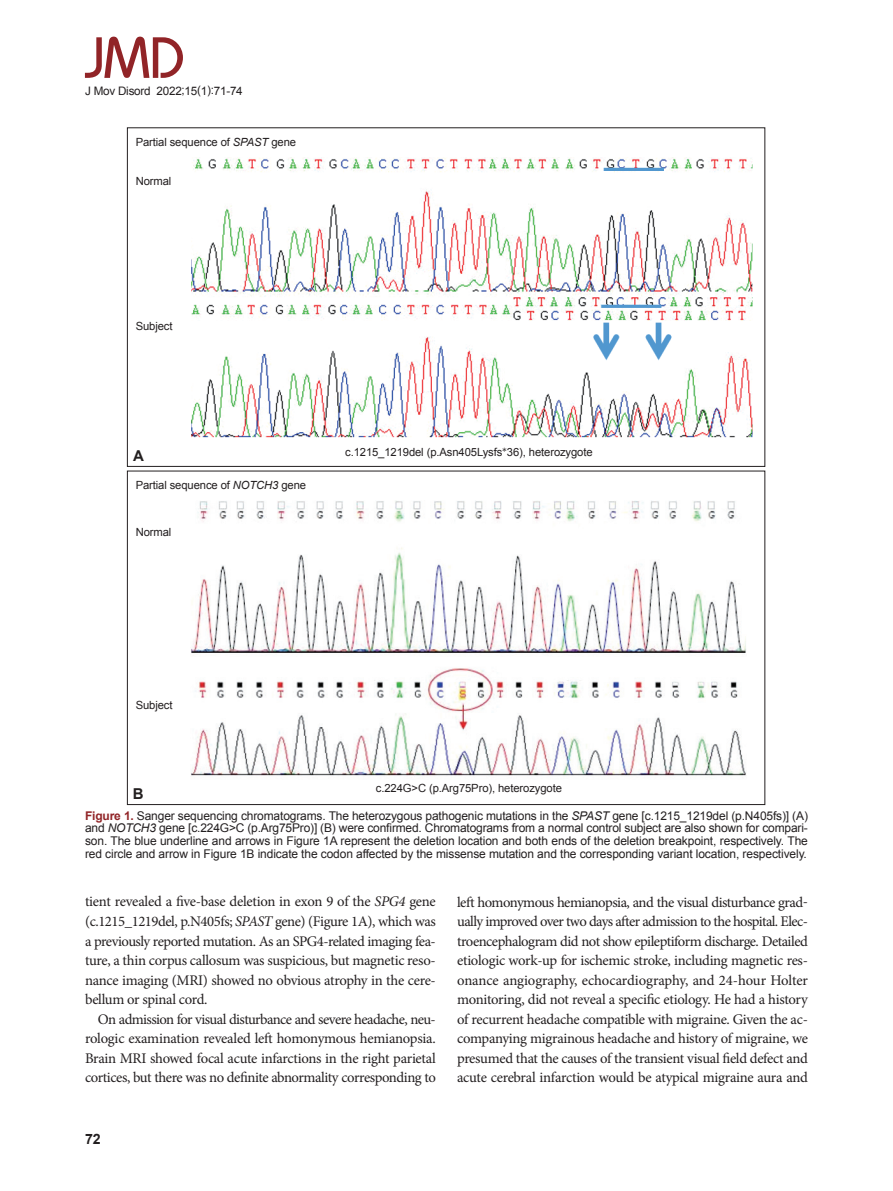
<style>
.page{position:relative;width:893px;height:1191px;background:#fff}
.page>*{position:absolute;margin:0;border:0;box-sizing:border-box;transform-origin:0 0}
.t1{font:500 57.9px "Bauhaus Std";color:#912427}
.t2{font:700 15px "Arial";color:#231f20}
.t3{font:14.7px/19.5px "Minion Pro";letter-spacing:-.025em;color:#231f20;text-align:justify}
.t4{font:700 14.25px "Arial";color:#231f20}
.t5{font:12px/12.8px "Arial";letter-spacing:-.01em;color:#231f20;text-align:justify}
.t6{font:11.7px "Arial";letter-spacing:-.02em;color:#231f20}
.t7{font:11.25px "Arial";letter-spacing:-.01em;color:#231f20}
.s1{font-style:italic}
.s2{font-family:"Century Gothic"}
.s3{font-weight:700;color:#912427}
</style>
<div class="page">
<img style="left:191px;top:157px;width:562px;height:281px">
<img style="left:191px;top:501px;width:555px;height:275px">
<h1 class="t1" style="left:85px;top:23px;width:101px">JMD</h1>
<p class="t6" style="left:85px;top:83px;width:159px">J Mov Disord 2022;15(1):71-74</p>
<p class="t7" style="left:136px;top:134px;width:162px">Partial sequence of <span class="s1">SPAST</span> gene</p>
<p class="t7" style="left:136px;top:174px;width:37px">Normal</p>
<p class="t7" style="left:136px;top:319px;width:38px">Subject</p>
<p class="t2" style="left:133px;top:446px;width:12px">A</p>
<p class="t7" style="left:136px;top:478px;width:172px">Partial sequence of <span class="s1">NOTCH3</span> gene</p>
<p class="t7" style="left:136px;top:524px;width:37px">Normal</p>
<p class="t7" style="left:345px;top:444px;width:249px">c.1215_1219del (p.Asn405Lysfs<span class="s2">*</span>36), heterozygote</p>
<p class="t7" style="left:136px;top:698px;width:38px">Subject</p>
<p class="t7" style="left:376px;top:781px;width:187px">c.224G&gt;C (p.Arg75Pro), heterozygote</p>
<p class="t2" style="left:133px;top:784px;width:12px">B</p>
<p class="t5" style="left:85px;top:809px;width:724px"><span class="s3">Figure 1.</span> Sanger sequencing chromatograms. The heterozygous pathogenic mutations in the <span class="s1">SPAST</span> gene [c.1215_1219del (p.N405fs)] (A) and <span class="s1">NOTCH3</span> gene [c.224G&gt;C (p.Arg75Pro)] (B) were confirmed. Chromatograms from a normal control subject are also shown for compari&shy;son. The blue underline and arrows in Figure 1A represent the deletion location and both ends of the deletion breakpoint, respectively. The red circle and arrow in Figure 1B indicate the codon affected by the missense mutation and the corresponding variant location, respectively.</p>
<p class="t3" style="left:85px;top:892px;width:352px">tient revealed a five-base deletion in exon 9 of the <span class="s1">SPG4</span> gene (c.1215_1219del, p.N405fs; <span class="s1">SPAST</span> gene) (Figure 1A), which was a previously reported mutation. As an SPG4-related imaging fea&shy;ture, a thin corpus callosum was suspicious, but magnetic reso&shy;nance imaging (MRI) showed no obvious atrophy in the cere&shy;bellum or spinal cord.</p>
<p class="t3" style="left:85px;top:1009px;width:352px;text-indent:13px">On admission for visual disturbance and severe headache, neu&shy;rologic examination revealed left homonymous hemianopsia.<br>Brain MRI showed focal acute infarctions in the right parietal cortices, but there was no definite abnormality corresponding to</p>
<p class="t4" style="left:85px;top:1129px;width:17px">72</p>
<p class="t3" style="left:457px;top:892px;width:352px">left homonymous hemianopsia, and the visual disturbance grad&shy;ually improved over two days after admission to the hospital. Elec&shy;troencephalogram did not show epileptiform discharge. Detailed etiologic work-up for ischemic stroke, including magnetic res&shy;onance angiography, echocardiography, and 24-hour Holter monitoring, did not reveal a specific etiology. He had a history of recurrent headache compatible with migraine. Given the ac&shy;companying migrainous headache and history of migraine, we presumed that the causes of the transient visual field defect and acute cerebral infarction would be atypical migraine aura and</p>
</div>
